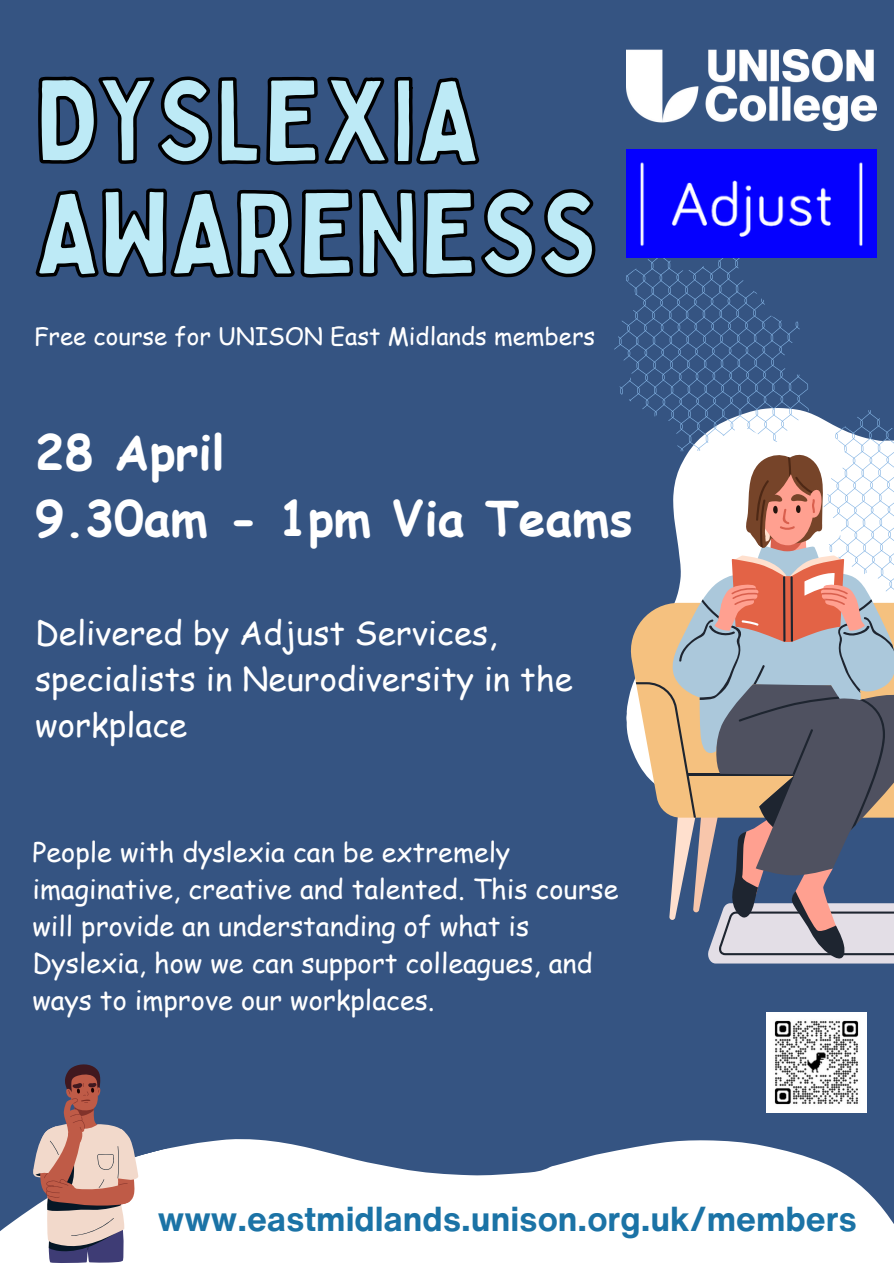
<style>
.page{position:relative;width:894px;height:1264px;background:#fff}
.page>*{position:absolute;margin:0;border:0;box-sizing:border-box;transform-origin:0 0}
.t1{font:116.4px/112.5px "Bobby Jones";color:#bdeaf6}
.t2{font:700 48px/66.3px "Comic Sans MS";color:#fff}
.t3{font:700 34.05px "Helvetica Now Text";color:#1b73a6}
.t4{font:33px/46.2px "Comic Sans MS";color:#fff}
.t5{font:27px/37.2px "Comic Sans MS";color:#fff}
.t6{font:24px "Comic Sans MS";color:#fff}
</style>
<div class="page">
<div style="left:0;top:0;width:893px;height:1263px;background:#355482"></div>
<svg style="left:0;top:963px;width:893px;height:300px"></svg>
<svg style="left:614px;top:250px;width:279px;height:713px"></svg>
<img style="left:626px;top:49px;width:249px;height:81px">
<img style="left:626px;top:149px;width:249px;height:108px">
<svg style="left:38px;top:76px;width:442px;height:89px"></svg>
<svg style="left:35px;top:188px;width:560px;height:90px"></svg>
<img style="left:765px;top:1012px;width:101px;height:100px">
<svg style="left:32px;top:1062px;width:106px;height:200px"></svg>
<h1 class="t1" style="left:35px;top:62px;width:564px">DYSLEXIA<br>AWARENESS</h1>
<p class="t6" style="left:34px;top:319px;width:562px">Free course for UNISON East Midlands members</p>
<p class="t2" style="left:35px;top:417px;width:599px">28 April<br>9.30am - 1pm Via Teams</p>
<p class="t4" style="left:35px;top:608px;width:539px">Delivered by Adjust Services, specialists in Neurodiversity in the workplace</p>
<p class="t5" style="left:32px;top:832px;width:587px">People with dyslexia can be extremely imaginative, creative and talented. This course will provide an understanding of what is Dyslexia, how we can support colleagues, and ways to improve our workplaces.</p>
<p class="t3" style="left:158px;top:1192px;width:700px">www.eastmidlands.unison.org.uk/members</p>
</div>
